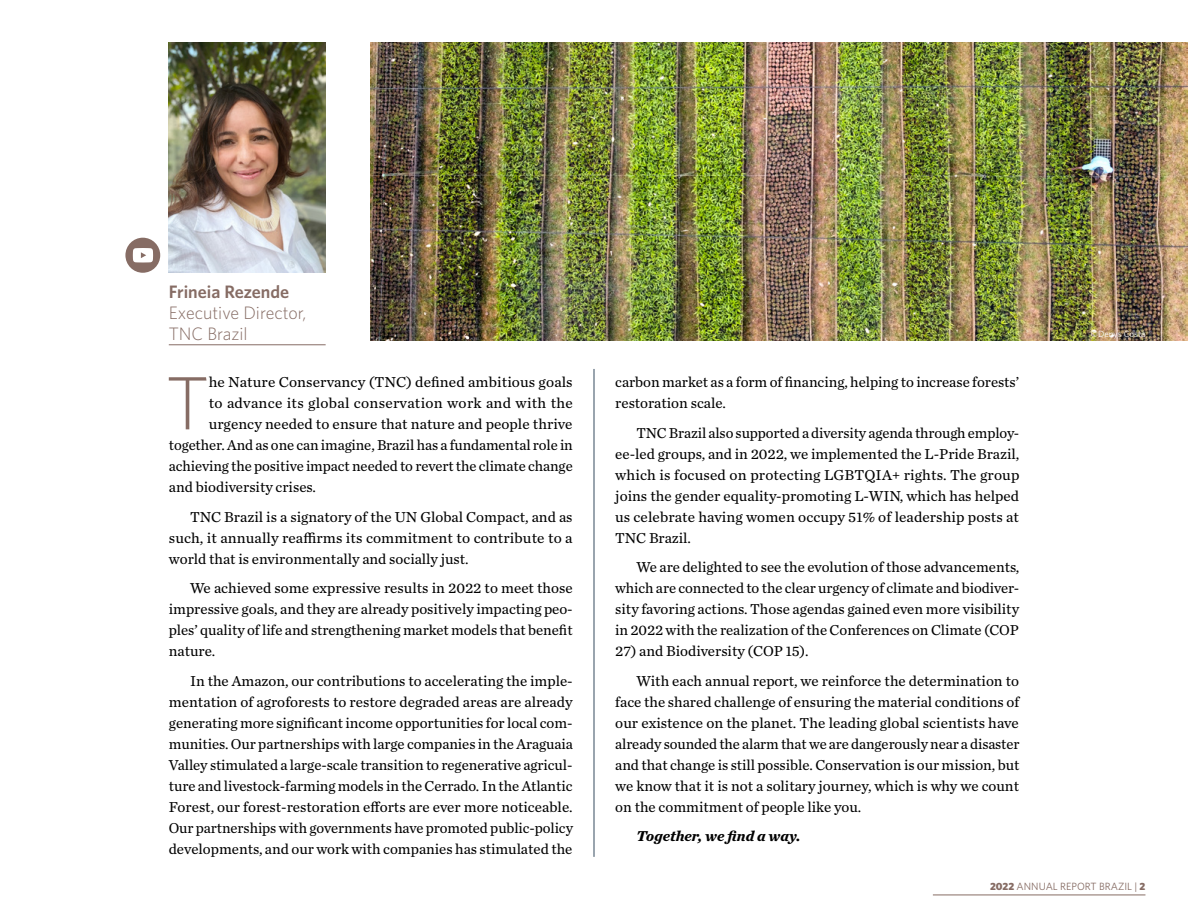
<style>
.page{position:relative;width:1188px;height:918px;background:#fff}
.page>*{position:absolute;margin:0;border:0;box-sizing:border-box;transform-origin:0 0}
.t1{font:300 75.45px "Whitney";color:#866c64}
.t2{font:300 18px/21px "Whitney";color:#866c64}
.t3{font:600 18px "Whitney";color:#866c64}
.t4{font:15px/21px "Chronicle Text G2";color:#000;text-align:justify}
.t5{font:15px "Chronicle Text G2";letter-spacing:.02em;color:#000}
.t6{font:italic 700 15px "Chronicle Text G2";color:#000}
.t7{font:10.5px "Whitney";color:#866c64}
.t8{font:9px "Whitney";color:#fff}
.s1{font-weight:900}
</style>
<div class="page">
<hr style="left:594px;top:369px;width:1px;height:488px;background:#354a5e">
<img style="left:169px;top:43px;width:157px;height:230px">
<hr style="left:169px;top:344px;width:157px;height:1px;background:#866c64">
<img style="left:371px;top:43px;width:817px;height:297px">
<div style="left:125px;top:238px;width:35px;height:35px;background:#866c64;border-radius:50%"></div>
<svg style="left:133px;top:248px;width:20px;height:15px"></svg>
<hr style="left:933px;top:895px;width:212px;height:1px;background:#866c64">
<p class="t3" style="left:169px;top:280px;width:122px">Frineia Rezende</p>
<p class="t2" style="left:169px;top:302px;width:139px">Executive Director,<br>TNC Brazil</p>
<h1 class="t1" style="left:166px;top:353px;width:44px">T</h1>
<p class="t4" style="left:209px;top:371px;width:365px">he Nature Conservancy (TNC) defined ambitious goals</p>
<p class="t5" style="left:209px;top:392px;width:366px">to advance its global conservation work and with the</p>
<p class="t4" style="left:209px;top:413px;width:365px">urgency needed to ensure that nature and people thrive</p>
<p class="t4" style="left:169px;top:434px;width:406px">together. And as one can imagine, Brazil has a fundamental role in</p>
<p class="t4" style="left:169px;top:455px;width:405px">achieving the positive impact needed to revert the climate change</p>
<p class="t4" style="left:169px;top:476px;width:149px">and biodiversity crises.</p>
<p class="t4" style="left:169px;top:506px;width:405px;text-indent:21px">TNC Brazil is a signatory of the UN Global Compact, and as such, it annually reaffirms its commitment to contribute to a world that is environmentally and socially just.</p>
<p class="t4" style="left:169px;top:577px;width:406px;text-indent:21px">We achieved some expressive results in 2022 to meet those impressive goals, and they are already positively impacting peo&shy;ples’ quality of life and strengthening market models that benefit nature.</p>
<p class="t4" style="left:169px;top:670px;width:406px;text-indent:21px">In the Amazon, our contributions to accelerating the imple&shy;mentation of agroforests to restore degraded areas are already generating more significant income opportunities for local com&shy;munities. Our partnerships with large companies in the Araguaia Valley stimulated a large-scale transition to regenerative agricul&shy;ture and livestock-farming models in the Cerrado. In the Atlantic Forest, our forest-restoration efforts are ever more noticeable.<br>Our partnerships with governments have promoted public-policy developments, and our work with companies has stimulated the</p>
<p class="t4" style="left:615px;top:371px;width:405px">carbon market as a form of financing, helping to increase forests’ restoration scale.</p>
<p class="t4" style="left:615px;top:422px;width:406px;text-indent:21px">TNC Brazil also supported a diversity agenda through employ&shy;ee-led groups, and in 2022, we implemented the L-Pride Brazil, which is focused on protecting LGBTQIA+ rights. The group joins the gender equality-promoting L-WIN, which has helped us celebrate having women occupy 51% of leadership posts at TNC Brazil.</p>
<p class="t4" style="left:615px;top:556px;width:406px;text-indent:21px">We are delighted to see the evolution of those advancements, which are connected to the clear urgency of climate and biodiver&shy;sity favoring actions. Those agendas gained even more visibility in 2022 with the realization of the Conferences on Climate (COP</p>
<p class="t4" style="left:637px;top:636px;width:384px;line-height:29.5px;text-indent:-21px">27) and Biodiversity (COP 15).<br>With each annual report, we reinforce the determination to</p>
<p class="t4" style="left:615px;top:691px;width:406px">face the shared challenge of ensuring the material conditions of our existence on the planet. The leading global scientists have already sounded the alarm that we are dangerously near a disaster and that change is still possible. Conservation is our mission, but we know that it is not a solitary journey, which is why we count on the commitment of people like you.</p>
<p class="t6" style="left:637px;top:824px;width:166px">Together, we find a way.</p>
<p class="t8" style="left:1091px;top:327px;width:56px">©Denys Costa</p>
<p class="t7" style="left:990px;top:880px;width:157px"><span class="s1">2022</span> ANNUAL REPORT BRAZIL | <span class="s1">2</span></p>
</div>
